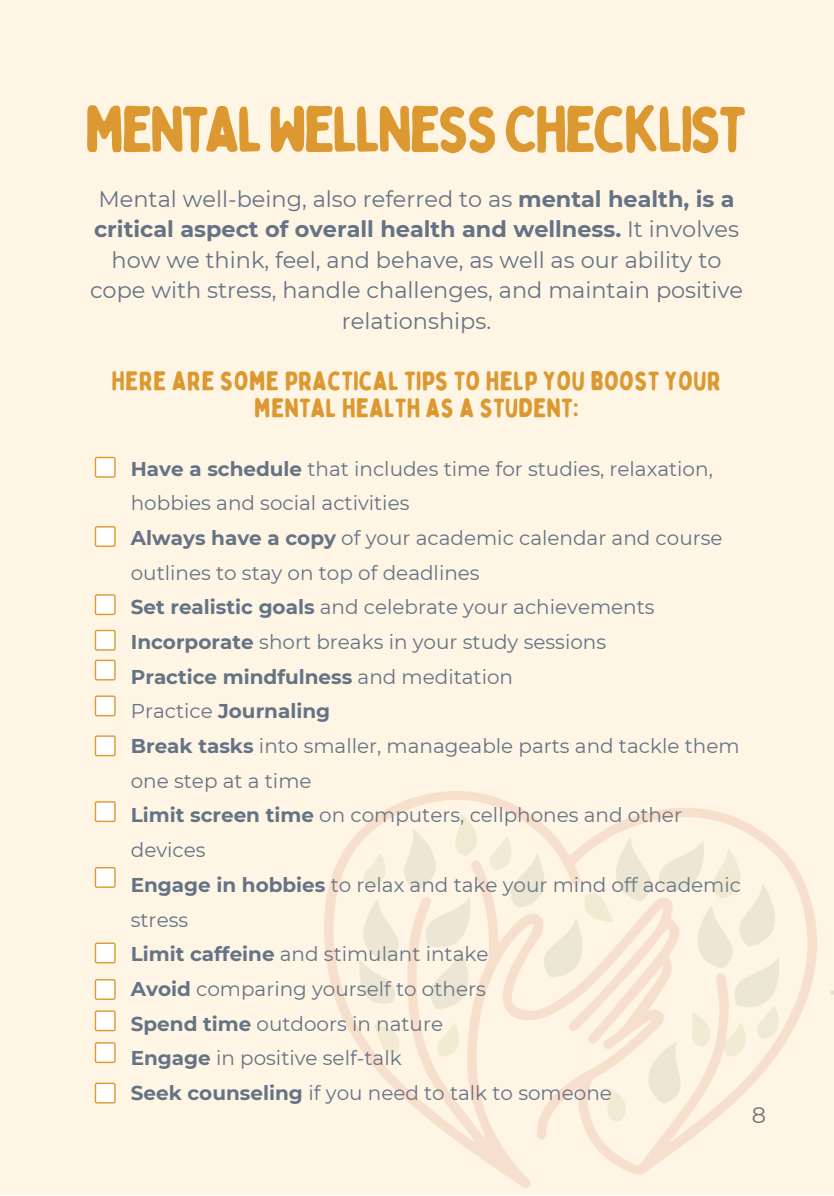
<style>
.page{position:relative;width:834px;height:1196px;background:#fff}
.page>*{position:absolute;margin:0;border:0;box-sizing:border-box;transform-origin:0 0}
.t1{font:64.4px "Bobby Jones Soft";letter-spacing:-.065em;color:#dd9931}
.t2{font:26.6px/27.4px "Bobby Jones Soft";color:#dd9931;text-align:center}
.t3{font:22.4px/30.4px "Montserrat";color:#647385;text-align:center}
.t4{font:22.4px "Montserrat";color:#737373}
.t5{font:20px/34.6px "Montserrat";color:#647385}
.t6{font:700 20px "Montserrat";color:#647385}
.s1{font-weight:700}
.s2{font-weight:400}
</style>
<div class="page">
<div style="left:0;top:0;width:833px;height:1194px;background:#fff5e5"></div>
<svg style="left:95px;top:457px;width:21px;height:20px"></svg>
<svg style="left:95px;top:526px;width:21px;height:21px"></svg>
<svg style="left:95px;top:594px;width:21px;height:21px"></svg>
<svg style="left:95px;top:630px;width:21px;height:20px"></svg>
<svg style="left:95px;top:659px;width:21px;height:21px"></svg>
<svg style="left:95px;top:695px;width:21px;height:21px"></svg>
<svg style="left:95px;top:735px;width:21px;height:21px"></svg>
<svg style="left:95px;top:801px;width:21px;height:21px"></svg>
<svg style="left:95px;top:867px;width:21px;height:21px"></svg>
<svg style="left:95px;top:942px;width:21px;height:21px"></svg>
<svg style="left:95px;top:1010px;width:21px;height:21px"></svg>
<svg style="left:95px;top:1042px;width:21px;height:21px"></svg>
<svg style="left:95px;top:1082px;width:21px;height:21px"></svg>
<svg style="left:95px;top:979px;width:21px;height:21px"></svg>
<img style="left:325px;top:792px;width:508px;height:395px">
<p class="t1" style="left:85px;top:89px;width:663px">MENTALWELLNESSCHECKLIST</p>
<p class="t3" style="left:90px;top:183px;width:654px">Mental well-being, also referred to as <span class="s1">mental health, is a critical aspect of overall health and wellness.</span> It involves how we think, feel, and behave, as well as our ability to cope with stress, handle challenges, and maintain positive relationships.</p>
<p class="t2" style="left:112px;top:367px;width:611px">HERE ARE SOME PRACTICAL TIPS TO HELP YOU BOOST YOUR<br>MENTAL HEALTH AS A STUDENT:</p>
<p class="t5" style="left:131px;top:451px;width:583px"><span class="s1">Have a schedule</span> that includes time for studies, relaxation, hobbies and social activities</p>
<p class="t5" style="left:131px;top:520px;width:593px"><span class="s1">Always have a copy</span> of your academic calendar and course outlines to stay on top of deadlines</p>
<p class="t5" style="left:131px;top:590px;width:525px"><span class="s1">Set realistic goals</span> and celebrate your achievements</p>
<p class="t5" style="left:131px;top:624px;width:477px"><span class="s1">Incorporate</span> short breaks in your study sessions</p>
<p class="t6" style="left:131px;top:664px;width:384px">Practice mindfulness <span class="s2">and meditation</span></p>
<p class="t6" style="left:131px;top:699px;width:201px"><span class="s2">Practice</span> Journaling</p>
<p class="t5" style="left:131px;top:728px;width:610px"><span class="s1">Break tasks</span> into smaller, manageable parts and tackle them one step at a time</p>
<p class="t5" style="left:131px;top:798px;width:553px"><span class="s1">Limit screen time</span> on computers, cellphones and other devices</p>
<p class="t5" style="left:131px;top:867px;width:612px"><span class="s1">Engage in hobbies</span> to relax and take your mind off academic stress</p>
<p class="t5" style="left:131px;top:936px;width:359px"><span class="s1">Limit caffeine</span> and stimulant intake</p>
<p class="t5" style="left:131px;top:971px;width:356px"><span class="s1">Avoid</span> comparing yourself to others</p>
<p class="t5" style="left:131px;top:1006px;width:314px"><span class="s1">Spend time</span> outdoors in nature</p>
<p class="t5" style="left:131px;top:1040px;width:272px"><span class="s1">Engage</span> in positive self-talk</p>
<p class="t5" style="left:131px;top:1075px;width:482px"><span class="s1">Seek counseling</span> if you need to talk to someone</p>
<p class="t4" style="left:752px;top:1101px;width:16px">8</p>
</div>
